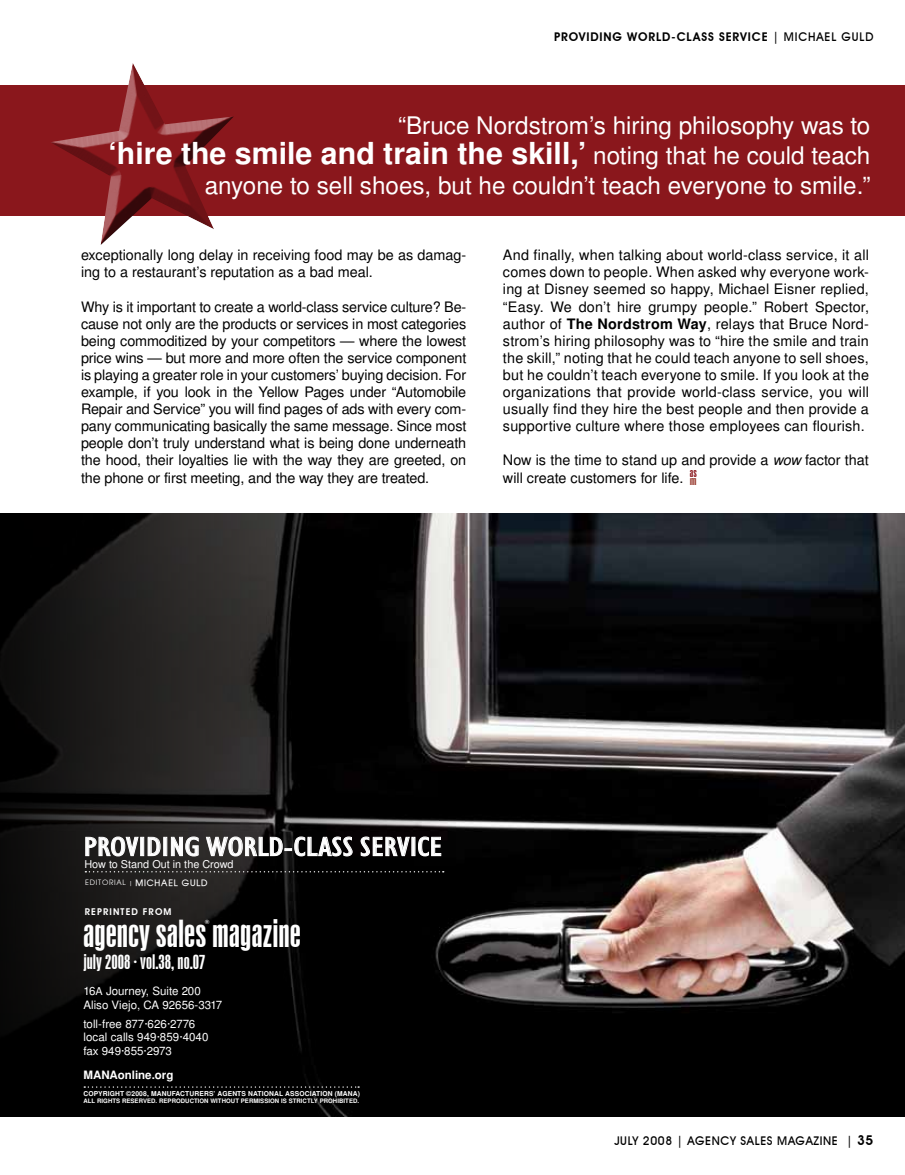
<style>
.page{position:relative;width:905px;height:1175px;background:#fff}
.page>*{position:absolute;margin:0;border:0;box-sizing:border-box;transform-origin:0 0}
.t1{font:34.95px "Swiss 924 BT Regular B";color:#fff}
.t2{font:700 30px "Turkish Sans SSK";color:#fff}
.t3{font:condensed 26.85px "Humanist 521 BT";letter-spacing:-.01em;color:#fff;scale:1.35 1}
.t4{font:24px "Turkish Sans SSK";color:#fff}
.t5{font:18.75px "Swiss 924 BT Regular B";color:#fff}
.t6{font:14.25px/17.1px "Turkish Sans SSK";color:#000}
.t7{font:600 12px "Avant Garde IT Cby BT";letter-spacing:.07em;color:#000}
.t8{font:500 12px "Avant Garde IT Cby BT";letter-spacing:.05em;color:#000}
.t9{font:11.4px/13.4px "Turkish Sans SSK";color:#fff}
.t10{font:700 11.4px "Turkish Sans SSK";color:#fff}
.t11{font:10.95px "Swiss 924 BT Regular B";color:#8a171c}
.t12{font:10.95px "Swiss 924 BT Regular B";color:#9d4338;scale:1.3 1}
.t13{font:10.8px "Turkish Sans SSK";color:#fff}
.t14{font:600 9.45px "Avant Garde IT Cby BT";letter-spacing:.12em;color:#fff}
.t15{font:700 8.7px "Atilla";letter-spacing:.1em;color:#fff}
.t16{font:700 6.75px "Turkish Sans SSK";letter-spacing:.02em;color:#fff}
.t17{font:700 6px "Turkish Sans SSK";letter-spacing:.01em;color:#fff}
.t18{font:5.85px "Swiss 924 BT Regular B";color:#fff}
.s1{font-weight:500}
.s2{font-weight:400;font-size:24px}
.s3{font-weight:700}
.s4{font-style:italic}
.s5{font-family:"Atilla Normal";font-weight:400;font-size:7.35px}
.s6{font-size:6.75px}
.s7{font-size:10.8px}
.s8{font-weight:600;font-size:13.5px}
</style>
<div class="page">
<img style="left:455px;top:514px;width:449px;height:602px">
<div style="left:0;top:86px;width:904px;height:130px;background:#8a171c"></div>
<svg style="left:39px;top:63px;width:213px;height:182px"></svg>
<svg style="left:0;top:514px;width:455px;height:603px;background:#151413"></svg>
<svg style="left:85px;top:871px;width:359px;height:1px"></svg>
<svg style="left:85px;top:836px;width:53px;height:20px"></svg>
<div style="left:140px;top:837px;width:4px;height:18px;border:1px solid #fff"></div>
<svg style="left:148px;top:837px;width:12px;height:19px"></svg>
<svg style="left:171px;top:836px;width:27px;height:20px"></svg>
<svg style="left:206px;top:836px;width:146px;height:20px;background:#535251"></svg>
<svg style="left:361px;top:836px;width:48px;height:20px"></svg>
<svg style="left:418px;top:836px;width:23px;height:20px"></svg>
<svg style="left:84px;top:1086px;width:275px;height:1px"></svg>
<p class="t7" style="left:554px;top:29px;width:321px">PROVIDING WORLD-CLASS SERVICE <span class="s1">| MICHAEL GULD</span></p>
<h3 class="t4" style="left:398px;top:111px;width:474px">“Bruce Nordstrom’s hiring philosophy was to</h3>
<h2 class="t2" style="left:108px;top:135px;width:763px">‘HIRE THE SMILE AND TRAIN THE SKILL,’ <span class="s2">noting that he could teach</span></h2>
<h3 class="t4" style="left:205px;top:171px;width:667px">anyone to sell shoes, but he couldn’t teach everyone to smile.”</h3>
<p class="t6" style="left:81px;top:246px;width:387px">exceptionally long delay in receiving food may be as damag&shy;ing to a restaurant’s reputation as a bad meal.</p>
<p class="t6" style="left:81px;top:298px;width:387px;text-align:justify">Why is it important to create a world-class service culture? Be&shy;cause not only are the products or services in most categories being commoditized by your competitors — where the lowest price wins — but more and more often the service component is playing a greater role in your customers’ buying decision. For example, if you look in the Yellow Pages under “Automobile Repair and Service” you will find pages of ads with every com&shy;pany communicating basically the same message. Since most people don’t truly understand what is being done underneath the hood, their loyalties lie with the way they are greeted, on the phone or first meeting, and the way they are treated.</p>
<p class="t6" style="left:503px;top:246px;width:367px;text-align:justify">And finally, when talking about world-class service, it all comes down to people. When asked why everyone work&shy;ing at Disney seemed so happy, Michael Eisner replied, “Easy. We don’t hire grumpy people.” Robert Spector, author of <span class="s3">THE NORDSTROM WAY</span>, relays that Bruce Nord&shy;strom’s hiring philosophy was to “hire the smile and train the skill,” noting that he could teach anyone to sell shoes, but he couldn’t teach everyone to smile. If you look at the organizations that provide world-class service, you will usually find they hire the best people and then provide a supportive culture where those employees can flourish.</p>
<p class="t6" style="left:503px;top:451px;width:367px">Now is the time to stand up and provide a <span class="s4">wow</span> factor that will create customers for life.</p>
<p class="t11" style="left:690px;top:466px;width:8px">as</p>
<p class="t12" style="left:690px;top:474px;width:7px">m</p>
<h3 class="t3" style="left:83px;top:831px;width:267px">PROVIDING WORLD-CLASS SERVICE</h3>
<p class="t13" style="left:84px;top:857px;width:151px">How to Stand Out in the Crowd</p>
<p class="t15" style="left:85px;top:876px;width:124px"><span class="s5">EDITORIAL</span> <span class="s6">|</span> MICHAEL GULD</p>
<p class="t14" style="left:85px;top:905px;width:88px">REPRINTED FROM</p>
<h1 class="t1" style="left:83px;top:912px;width:219px">agency sales magazine</h1>
<p class="t18" style="left:205px;top:918px;width:6px">®</p>
<h3 class="t5" style="left:83px;top:950px;width:124px">july 2008 · vol.38, no.07</h3>
<p class="t9" style="left:83px;top:983px;width:140px;line-height:14.1px">16<span class="s7">A</span> Journey, Suite 200<br>Aliso Viejo, CA 92656-3317</p>
<p class="t9" style="left:83px;top:1016px;width:126px">toll-free 877·626·2776 local calls 949·859·4040 fax 949·855·2973</p>
<p class="t10" style="left:83px;top:1068px;width:92px">MANAONLINE.ORG</p>
<p class="t16" style="left:83px;top:1089px;width:32px">COPYRIGHT</p>
<p class="t16" style="left:126px;top:1089px;width:55px">©2008, MAN UFACT</p>
<p class="t16" style="left:189px;top:1089px;width:49px">URERS’ AG ENTS</p>
<p class="t16" style="left:248px;top:1089px;width:113px">NATIONAL ASSOCIATION (MANA)</p>
<p class="t17" style="left:83px;top:1097px;width:25px">ALL RIGHTS</p>
<p class="t17" style="left:122px;top:1097px;width:239px">RESERVED. REPRODUCTION WITHOUT PERMISSION IS STRICTLY PROHIBITED.</p>
<p class="t8" style="left:614px;top:1133px;width:260px">JULY 2008 | AGENCY SALES MAGAZINE | <span class="s8">35</span></p>
</div>
